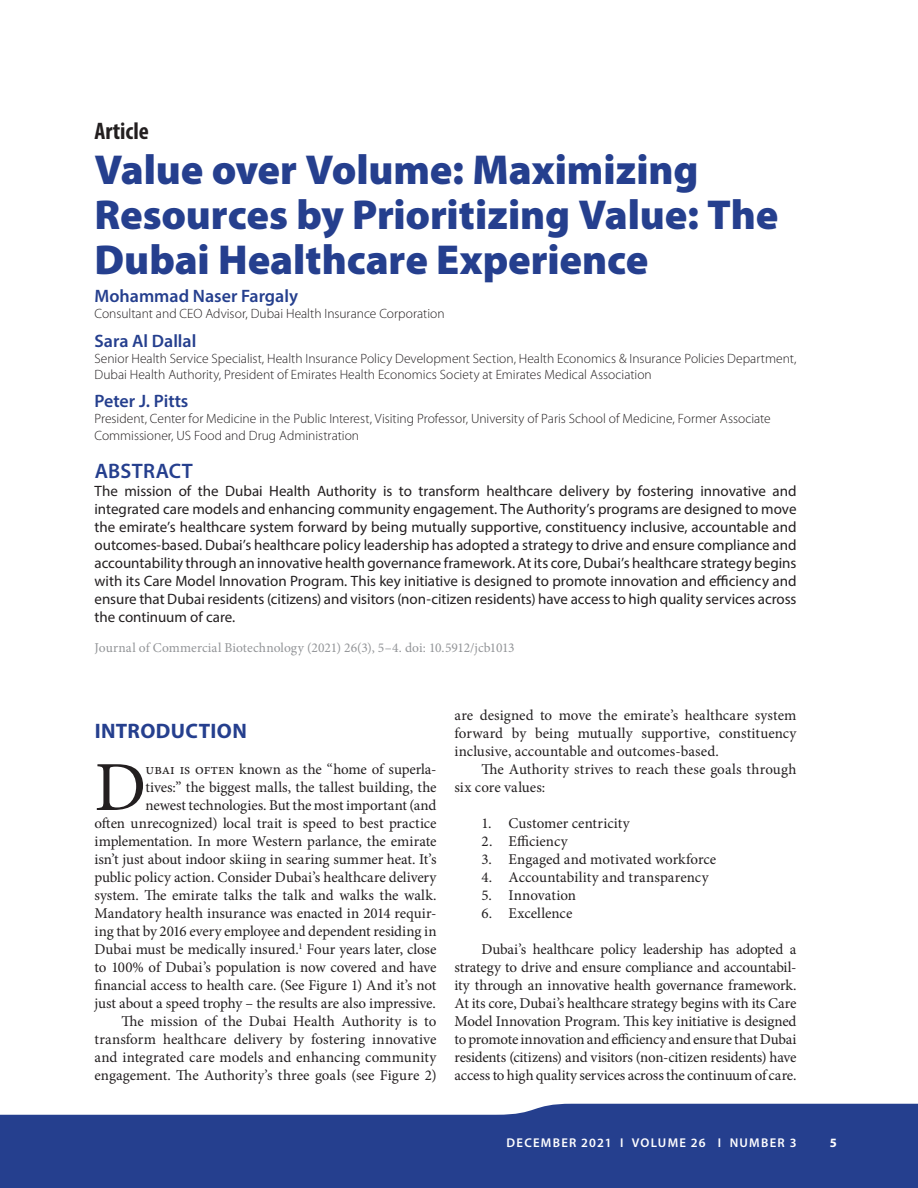
<style>
.page{position:relative;width:918px;height:1188px;background:#fff}
.page>*{position:absolute;margin:0;border:0;box-sizing:border-box;transform-origin:0 0}
.t1{font:70.35px "Minion Pro";color:#231f20}
.t2{font:900 42px/45px "Myriad Pro";letter-spacing:-.005em;color:#253f8e}
.t3{font:700 condensed 24px "Myriad Pro";letter-spacing:-.005em;color:#231f20}
.t4{font:700 21px "Myriad Pro";letter-spacing:.015em;color:#253f8e}
.t5{font:600 21px "Myriad Pro";letter-spacing:.035em;color:#253f8e}
.t6{font:600 18px "Myriad Pro";color:#253f8e}
.t7{font:15px/18px "Minion Pro";letter-spacing:-.005em;color:#231f20;text-align:justify}
.t8{font:15px/18px "Myriad Pro";letter-spacing:-.005em;color:#231f20;text-align:justify}
.t9{font:300 13.5px/16.2px "Myriad Pro";color:#231f20}
.t10{font:13.5px "Minion Pro";color:#939598}
.t11{font:600 12.75px "Myriad Pro";letter-spacing:.1em;color:#fff}
.t12{font:700 12.75px "Myriad Pro";color:#fff}
</style>
<div class="page">
<svg style="left:0;top:1104px;width:918px;height:84px;background:#354d96"></svg>
<h3 class="t3" style="left:94px;top:116px;width:56px">Article</h3>
<h2 class="t2" style="left:94px;top:147px;width:685px">Value over Volume: Maximizing<br>Resources by Prioritizing Value: The<br>Dubai Healthcare Experience</h2>
<p class="t6" style="left:94px;top:284px;width:205px">Mohammad Naser Fargaly</p>
<p class="t9" style="left:94px;top:306px;width:352px">Consultant and CEO Advisor, Dubai Health Insurance Corporation</p>
<p class="t6" style="left:94px;top:329px;width:103px">Sara Al Dallal</p>
<p class="t9" style="left:94px;top:350px;width:703px">Senior Health Service Specialist, Health Insurance Policy Development Section, Health Economics &amp; Insurance Policies Department,<br>Dubai Health Authority, President of Emirates Health Economics Society at Emirates Medical Association</p>
<p class="t6" style="left:94px;top:390px;width:95px">Peter J. Pitts</p>
<p class="t9" style="left:94px;top:411px;width:678px">President, Center for Medicine in the Public Interest, Visiting Professor, University of Paris School of Medicine, Former Associate<br>Commissioner, US Food and Drug Administration</p>
<h3 class="t5" style="left:95px;top:457px;width:100px">Abstract</h3>
<p class="t8" style="left:94px;top:482px;width:704px">The mission of the Dubai Health Authority is to transform healthcare delivery by fostering innovative and integrated care models and enhancing community engagement. The Authority’s programs are designed to move the emirate’s healthcare system forward by being mutually supportive, constituency inclusive, accountable and outcomes-based. Dubai’s healthcare policy leadership has adopted a strategy to drive and ensure compliance and accountability through an innovative health governance framework. At its core, Dubai’s healthcare strategy begins with its Care Model Innovation Program. This key initiative is designed to promote innovation and efficiency and ensure that Dubai residents (citizens) and visitors (non-citizen residents) have access to high quality services across the continuum of care.</p>
<p class="t10" style="left:94px;top:639px;width:422px">Journal of Commercial Biotechnology (2021) 26(3), 5–4. doi: 10.5912/jcb1013</p>
<h3 class="t4" style="left:95px;top:717px;width:154px">INTRODUCTION</h3>
<h1 class="t1" style="left:94px;top:740px;width:53px">D</h1>
<p class="t7" style="left:94px;top:760px;width:344px;text-align:right">ubai is often known as the “home of superla-<br>tives:” the biggest malls, the tallest building, the<br>newest technologies. But the most important (and<br>often unrecognized) local trait is speed to best practice implementation. In more Western parlance, the emirate isn’t just about indoor skiing in searing summer heat. It’s public policy action. Consider Dubai’s healthcare delivery system. The emirate talks the talk and walks the walk.<br>Mandatory health insurance was enacted in 2014 requir&shy;ing that by 2016 every employee and dependent residing in Dubai must be medically insured.<sup>1</sup> Four years later, close to 100% of Dubai’s population is now covered and have financial access to health care. (See Figure 1) And it’s not just about a speed trophy – the results are also impressive.<br>The mission of the Dubai Health Authority is to transform healthcare delivery by fostering innovative and integrated care models and enhancing community engagement. The Authority’s three goals (see Figure 2)</p>
<p class="t7" style="left:454px;top:706px;width:343px">are designed to move the emirate’s healthcare system forward by being mutually supportive, constituency inclusive, accountable and outcomes-based.</p>
<p class="t7" style="left:454px;top:760px;width:343px;text-indent:27px">The Authority strives to reach these goals through six core values:</p>
<p class="t7" style="left:482px;top:814px;width:150px">1. Customer centricity</p>
<p class="t7" style="left:482px;top:832px;width:88px">2. Efficiency</p>
<p class="t7" style="left:482px;top:850px;width:236px">3. Engaged and motivated workforce</p>
<p class="t7" style="left:482px;top:868px;width:229px">4. Accountability and transparency</p>
<p class="t7" style="left:482px;top:886px;width:96px">5. Innovation</p>
<p class="t7" style="left:482px;top:904px;width:93px">6. Excellence</p>
<p class="t7" style="left:454px;top:940px;width:344px;text-indent:27px">Dubai’s healthcare policy leadership has adopted a strategy to drive and ensure compliance and accountabil&shy;ity through an innovative health governance framework.<br>At its core, Dubai’s healthcare strategy begins with its Care Model Innovation Program. This key initiative is designed to promote innovation and efficiency and ensure that Dubai residents (citizens) and visitors (non-citizen residents) have access to high quality services across the continuum of care.</p>
<p class="t11" style="left:507px;top:1135px;width:291px">December 2021 I Volume 26 I Number 3</p>
<p class="t12" style="left:830px;top:1134px;width:9px">5</p>
</div>
